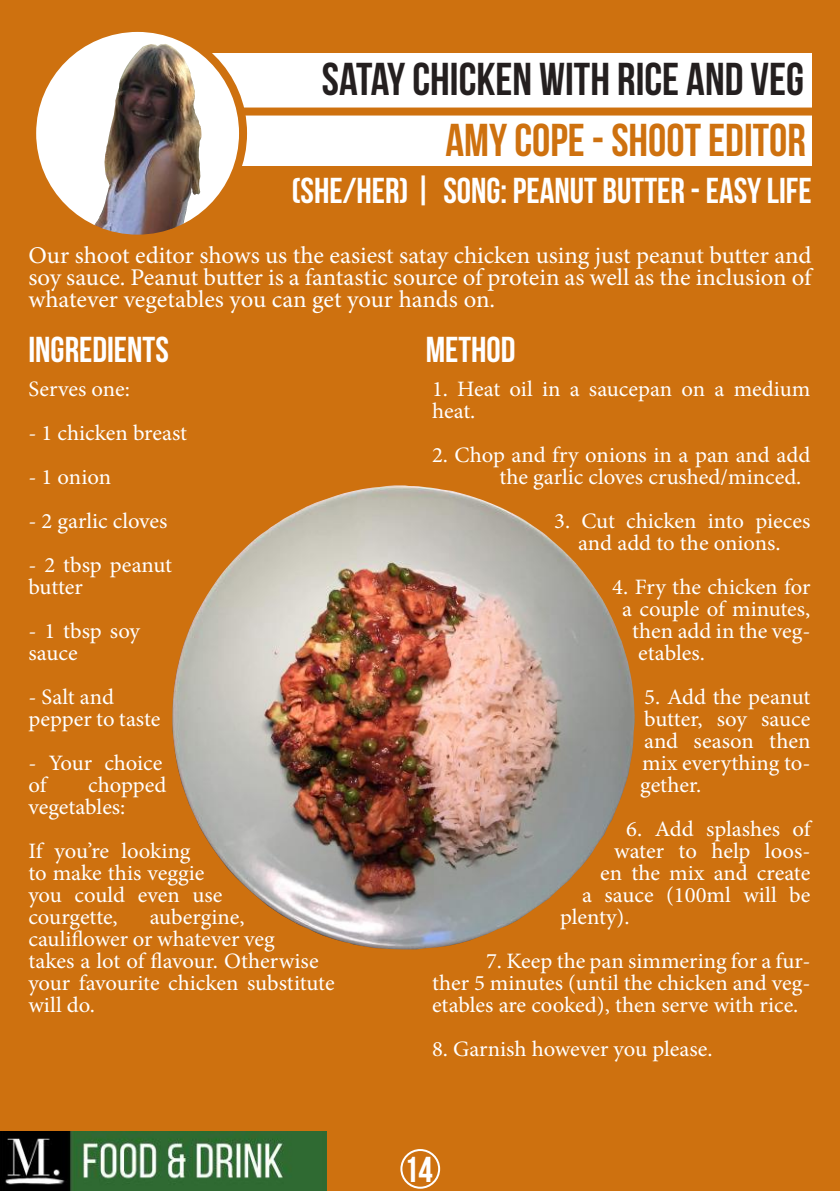
<style>
.page{position:relative;width:840px;height:1191px;background:#fff}
.page>*{position:absolute;margin:0;border:0;box-sizing:border-box;transform-origin:0 0}
.t1{font:46px "Bebas Neue";color:#241f1f}
.t2{font:46px "Bebas Neue";color:#ce710f}
.t3{font:36px "Bebas Neue";color:#fff}
.t4{font:24px/22px "Minion Pro";letter-spacing:-.005em;color:#fff;text-align:justify}
.t5{font:22px/22px "Minion Pro";color:#fff}
</style>
<div class="page">
<div style="left:0;top:0;width:839px;height:1191px;background:#ce710f"></div>
<img style="left:0;top:1131px;width:327px;height:59px">
<div style="left:136px;top:53px;width:675px;height:113px;background:#fff"></div>
<img style="left:172px;top:485px;width:462px;height:464px">
<div style="left:187px;top:107px;width:633px;height:8px;background:#ce710f"></div>
<div style="left:32px;top:28px;width:211px;height:211px;background:#fff;border-radius:50%"></div>
<img style="left:92px;top:44px;width:109px;height:190px">
<div style="left:28px;top:24px;width:219px;height:219px;border:8px solid #ce710f;border-radius:50%"></div>
<div style="left:400px;top:1149px;width:40px;height:39px;border:2px solid #fff;border-radius:50%"></div>
<h1 class="t1" style="left:321px;top:53px;width:483px">SATAY CHICKEN WITH RICE AND VEG</h1>
<h1 class="t2" style="left:445px;top:115px;width:362px">AMY COPE - SHOOT EDITOR</h1>
<h2 class="t3" style="left:291px;top:171px;width:521px">(SHE/HER) | SONG: PEANUT BUTTER - EASY LIFE</h2>
<p class="t4" style="left:28px;top:244px;width:784px">Our shoot editor shows us the easiest satay chicken using just peanut butter and soy sauce. Peanut butter is a fantastic source of protein as well as the inclusion of whatever vegetables you can get your hands on.</p>
<h2 class="t3" style="left:28px;top:329px;width:142px">INGREDIENTS</h2>
<h2 class="t3" style="left:425px;top:329px;width:91px">METHOD</h2>
<p class="t5" style="left:28px;top:378px;width:103px">Serves one:</p>
<p class="t5" style="left:28px;top:422px;width:160px">- 1 chicken breast</p>
<p class="t5" style="left:28px;top:466px;width:84px">- 1 onion</p>
<p class="t5" style="left:28px;top:510px;width:141px">- 2 garlic cloves</p>
<p class="t5" style="left:28px;top:554px;width:145px">- 2 tbsp peanut butter</p>
<p class="t5" style="left:28px;top:620px;width:113px">- 1 tbsp soy sauce</p>
<p class="t5" style="left:28px;top:686px;width:134px">- Salt and pepper to taste</p>
<p class="t5" style="left:28px;top:752px;width:136px">- Your choice of</p>
<p class="t5" style="left:28px;top:774px;width:139px;text-indent:60px">chopped vegetables:</p>
<p class="t5" style="left:28px;top:840px;width:195px">If you’re looking<br>to make this veggie you could even use courgette,</p>
<p class="t5" style="left:28px;top:906px;width:307px;text-indent:121px">aubergine, cauliflower or whatever veg<br>takes a lot of flavour. Otherwise your favourite chicken substitute will do.</p>
<p class="t5" style="left:432px;top:378px;width:379px">1. Heat oil in a saucepan on a medium heat.</p>
<p class="t5" style="left:499px;top:444px;width:312px;text-indent:-67px">2. Chop and fry onions in a pan and add the garlic cloves crushed/minced.</p>
<p class="t5" style="left:554px;top:510px;width:258px;text-align:center">3. Cut chicken into pieces and add to the onions.</p>
<p class="t5" style="left:612px;top:576px;width:199px">4. Fry the chicken for</p>
<p class="t5" style="left:622px;top:598px;width:190px">a couple of minutes,</p>
<p class="t5" style="left:632px;top:620px;width:180px">then add in the veg-</p>
<p class="t5" style="left:638px;top:642px;width:68px">etables.</p>
<p class="t5" style="left:640px;top:686px;width:172px;text-align:justify">5. Add the peanut butter, soy sauce and season then mix everything to&shy;gether.</p>
<p class="t5" style="left:626px;top:818px;width:185px">6. Add splashes of</p>
<p class="t5" style="left:614px;top:840px;width:198px">water to help loos-</p>
<p class="t5" style="left:600px;top:862px;width:211px">en the mix and create</p>
<p class="t5" style="left:582px;top:884px;width:230px">a sauce (100ml will be</p>
<p class="t5" style="left:560px;top:906px;width:71px">plenty).</p>
<p class="t5" style="left:432px;top:950px;width:380px;text-align:justify;text-indent:54px">7. Keep the pan simmering for a fur&shy;ther 5 minutes (until the chicken and veg&shy;etables are cooked), then serve with rice.</p>
<p class="t5" style="left:432px;top:1038px;width:282px">8. Garnish however you please.</p>
<h2 class="t3" style="left:404px;top:1149px;width:30px">14</h2>
</div>
